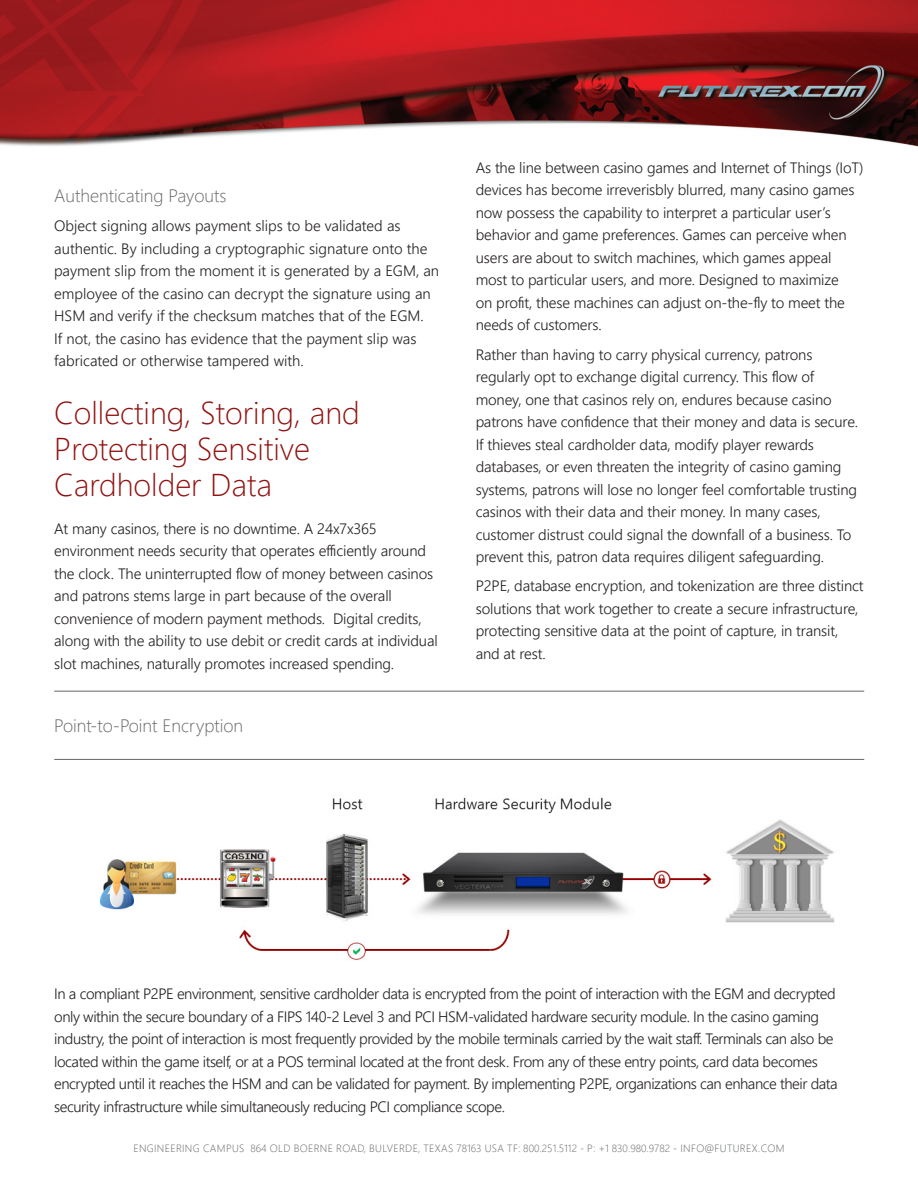
<style>
.page{position:relative;width:918px;height:1188px;background:#fff}
.page>*{position:absolute;margin:0;border:0;box-sizing:border-box;transform-origin:0 0}
.Thin_Title{font:300 31.5px/36px "Segoe UI";color:#911211}
.Thin_Header_1{font:300 18px "Segoe UI";color:#656669}
.Text{font:300 18px "Segoe UI";color:#656669}
.Text-2{font:300 15px/22.5px "Segoe UI";letter-spacing:-.01em;color:#231f20}
.Text-3{font:300 15px/22.5px "Segoe UI";letter-spacing:-.03em;color:#231f20}
.t1{font:300 10.5px "Segoe UI";letter-spacing:.035em;color:#656669}
</style>
<div class="page">
<img style="left:0;top:0;width:918px;height:760px">
<hr style="left:54px;top:691px;width:810px;height:1px;background:#656669">
<hr style="left:54px;top:759px;width:810px;height:1px;background:#656669">
<img style="left:99px;top:797px;width:736px;height:163px">
<p class="Text" style="left:54px;top:179px;width:174px">Authenticating Payouts</p>
<p class="Text-2" style="left:54px;top:213px;width:387px">Object signing allows payment slips to be validated as authentic. By including a cryptographic signature onto the payment slip from the moment it is generated by a EGM, an employee of the casino can decrypt the signature using an HSM and verify if the checksum matches that of the EGM.<br>If not, the casino has evidence that the payment slip was fabricated or otherwise tampered with.</p>
<p class="Thin_Title" style="left:54px;top:392px;width:307px">Collecting, Storing, and<br>Protecting Sensitive<br>Cardholder Data</p>
<p class="Text-2" style="left:54px;top:516px;width:385px">At many casinos, there is no downtime. A 24x7x365 environment needs security that operates efficiently around the clock. The uninterrupted flow of money between casinos and patrons stems large in part because of the overall convenience of modern payment methods. Digital credits, along with the ability to use debit or credit cards at individual slot machines, naturally promotes increased spending.</p>
<p class="Thin_Header_1" style="left:54px;top:709px;width:190px">Point-to-Point Encryption</p>
<p class="Text-2" style="left:476px;top:155px;width:389px">As the line between casino games and Internet of Things (IoT) devices has become irreverisbly blurred, many casino games now possess the capability to interpret a particular user’s behavior and game preferences. Games can perceive when users are about to switch machines, which games appeal most to particular users, and more. Designed to maximize<br>on profit, these machines can adjust on-the-fly to meet the needs of customers.</p>
<p class="Text-2" style="left:476px;top:342px;width:384px">Rather than having to carry physical currency, patrons regularly opt to exchange digital currency. This flow of money, one that casinos rely on, endures because casino patrons have confidence that their money and data is secure.<br>If thieves steal cardholder data, modify player rewards databases, or even threaten the integrity of casino gaming systems, patrons will lose no longer feel comfortable trusting casinos with their data and their money. In many cases, customer distrust could signal the downfall of a business. To prevent this, patron data requires diligent safeguarding.</p>
<p class="Text-2" style="left:476px;top:573px;width:389px">P2PE, database encryption, and tokenization are three distinct solutions that work together to create a secure infrastructure, protecting sensitive data at the point of capture, in transit, and at rest.</p>
<p class="Text-3" style="left:54px;top:981px;width:785px">In a compliant P2PE environment, sensitive cardholder data is encrypted from the point of interaction with the EGM and decrypted only within the secure boundary of a FIPS 140-2 Level 3 and PCI HSM-validated hardware security module. In the casino gaming industry, the point of interaction is most frequently provided by the mobile terminals carried by the wait staff. Terminals can also be located within the game itself, or at a POS terminal located at the front desk. From any of these entry points, card data becomes encrypted until it reaches the HSM and can be validated for payment. By implementing P2PE, organizations can enhance their data security infrastructure while simultaneously reducing PCI compliance scope.</p>
<p class="t1" style="left:133px;top:1139px;width:653px">ENGINEERING CAMPUS 864 OLD BOERNE ROAD, BULVERDE, TEXAS 78163 USA TF: 800.251.5112 - P: +1 830.980.9782 - INFO@FUTUREX.COM</p>
</div>
